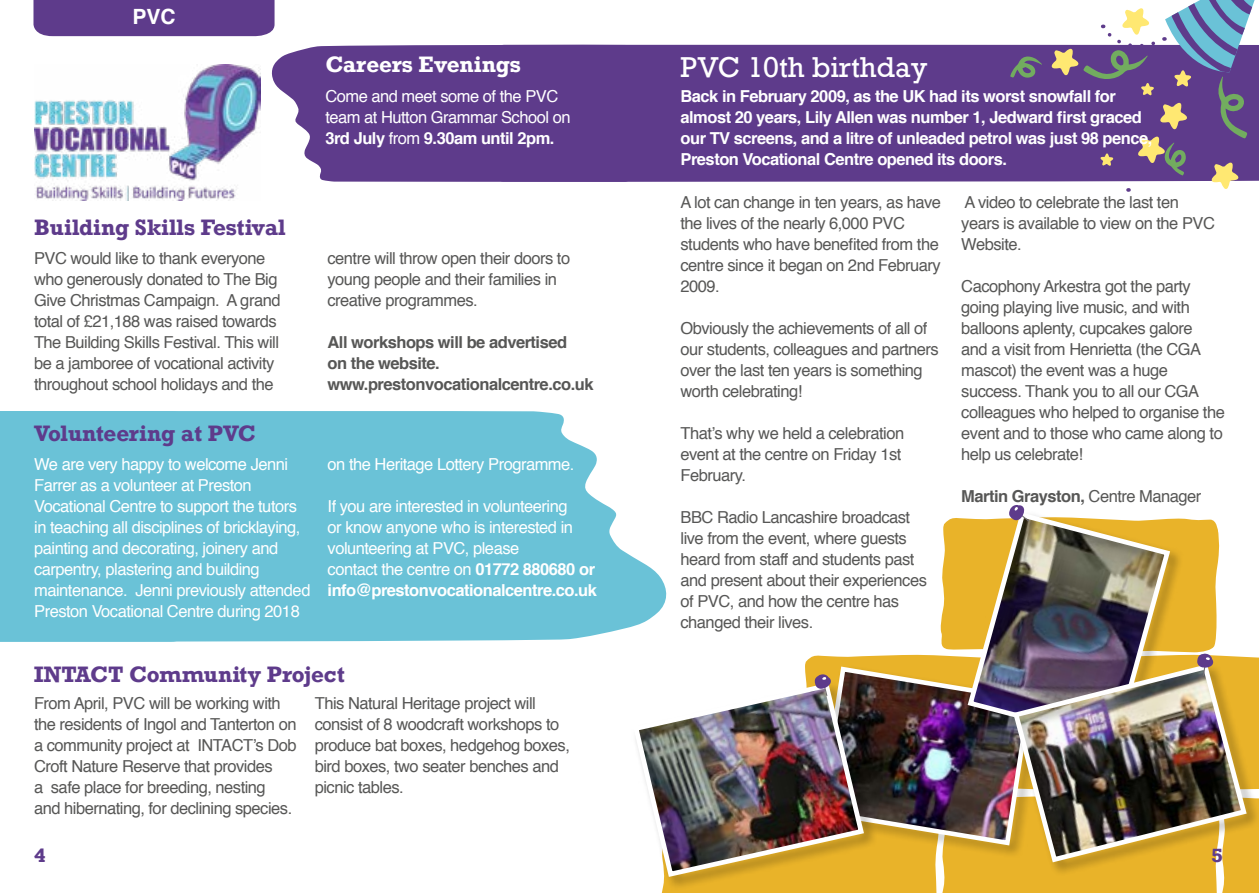
<style>
.page{position:relative;width:1259px;height:893px;background:#fff}
.page>*{position:absolute;margin:0;border:0;box-sizing:border-box;transform-origin:0 0}
.t1{font:27px "Rockwell";color:#fff}
.t2{font:700 21px "Rockwell";color:#5e3b8b}
.t3{font:700 21px "Rockwell";color:#fff}
.t4{font:700 21px "Helvetica";color:#fff}
.t5{font:700 18px "Rockwell";color:#5e3b8b}
.t6{font:16.5px/21px "Helvetica";letter-spacing:-.03em;color:#575756}
.t7{font:16.5px/21px "Helvetica";letter-spacing:-.03em;color:#fff}
.t8{font:700 16.5px/21px "Helvetica";letter-spacing:-.03em;color:#fff}
.t9{font:700 16.5px/21px "Helvetica";letter-spacing:-.03em;color:#575756}
.s1{font-weight:700}
.s2{font-weight:400}
</style>
<div class="page">
<div style="left:33px;top:0;width:241px;height:36px;background:#5e3b8b"></div>
<div style="left:630px;top:45px;width:421px;height:137px;background:#5e3b8b"></div>
<svg style="left:271px;top:45px;width:359px;height:137px;background:#6a4993"></svg>
<svg style="left:183px;top:411px;width:474px;height:231px;background:#78c8da"></svg>
<div style="left:0;top:411px;width:183px;height:231px;background:#6ac2d7"></div>
<svg style="left:635px;top:726px;width:22px;height:102px"></svg>
<img style="left:657px;top:505px;width:602px;height:388px">
<img style="left:34px;top:64px;width:226px;height:136px">
<svg style="left:1010px;top:56px;width:32px;height:23px"></svg>
<svg style="left:1051px;top:0;width:208px;height:192px"></svg>
<p class="t4" style="left:132px;top:0;width:45px">PVC</p>
<p class="t2" style="left:34px;top:214px;width:253px">Building Skills Festival</p>
<p class="t3" style="left:325px;top:51px;width:197px">Careers Evenings</p>
<p class="t7" style="left:325px;top:86px;width:247px">Come and meet some of the PVC team at Hutton Grammar School on<br><span class="s1">3rd July</span> from <span class="s1">9.30am until 2pm.</span></p>
<p class="t6" style="left:34px;top:249px;width:248px">PVC would like to thank everyone who generously donated to The Big Give Christmas Campaign. A grand total of £21,188 was raised towards The Building Skills Festival. This will be a jamboree of vocational activity throughout school holidays and the</p>
<p class="t6" style="left:327px;top:249px;width:244px">centre will throw open their doors to young people and their families in creative programmes.</p>
<p class="t9" style="left:327px;top:332px;width:267px">All workshops will be advertised<br>on the website. www.prestonvocationalcentre.co.uk</p>
<p class="t2" style="left:34px;top:419px;width:223px">Volunteering at PVC</p>
<p class="t7" style="left:34px;top:454px;width:278px">We are very happy to welcome Jenni Farrer as a volunteer at Preston Vocational Centre to support the tutors in teaching all disciplines of bricklaying, painting and decorating, joinery and carpentry, plastering and building maintenance. Jenni previously attended Preston Vocational Centre during 2018</p>
<p class="t7" style="left:327px;top:454px;width:248px">on the Heritage Lottery Programme.</p>
<p class="t7" style="left:327px;top:496px;width:271px">If you are interested in volunteering<br>or know anyone who is interested in volunteering at PVC, please<br>contact the centre on <span class="s1">01772 880680 or info@prestonvocationalcentre.co.uk</span></p>
<p class="t2" style="left:34px;top:661px;width:312px">INTACT Community Project</p>
<p class="t6" style="left:34px;top:693px;width:264px">From April, PVC will be working with the residents of Ingol and Tanterton on a community project at INTACT’s Dob Croft Nature Reserve that provides<br>a safe place for breeding, nesting<br>and hibernating, for declining species.</p>
<p class="t6" style="left:315px;top:693px;width:257px">This Natural Heritage project will consist of 8 woodcraft workshops to produce bat boxes, hedgehog boxes, bird boxes, two seater benches and picnic tables.</p>
<h1 class="t1" style="left:680px;top:50px;width:249px">PVC 10th birthday</h1>
<p class="t8" style="left:680px;top:86px;width:473px">Back in February 2009, as the UK had its worst snowfall for almost 20 years, Lily Allen was number 1, Jedward first graced our TV screens, and a litre of unleaded petrol was just 98 pence, Preston Vocational Centre opened its doors.</p>
<p class="t6" style="left:680px;top:192px;width:262px">A lot can change in ten years, as have the lives of the nearly 6,000 PVC students who have benefited from the centre since it began on 2nd February<br>2009.</p>
<p class="t6" style="left:680px;top:318px;width:260px">Obviously the achievements of all of our students, colleagues and partners over the last ten years is something worth celebrating!</p>
<p class="t6" style="left:680px;top:423px;width:225px">That’s why we held a celebration event at the centre on Friday 1st<br>February.</p>
<p class="t6" style="left:680px;top:507px;width:248px">BBC Radio Lancashire broadcast live from the event, where guests heard from staff and students past and present about their experiences of PVC, and how the centre has changed their lives.</p>
<p class="t6" style="left:961px;top:192px;width:255px">A video to celebrate the last ten years is available to view on the PVC<br>Website.</p>
<p class="t6" style="left:961px;top:276px;width:265px">Cacophony Arkestra got the party going playing live music, and with balloons aplenty, cupcakes galore<br>and a visit from Henrietta (the CGA mascot) the event was a huge success. Thank you to all our CGA colleagues who helped to organise the event and to those who came along to help us celebrate!</p>
<p class="t9" style="left:961px;top:486px;width:242px">Martin Grayston, <span class="s2">Centre Manager</span></p>
<p class="t5" style="left:34px;top:844px;width:13px">4</p>
<p class="t5" style="left:1211px;top:844px;width:13px">5</p>
</div>
